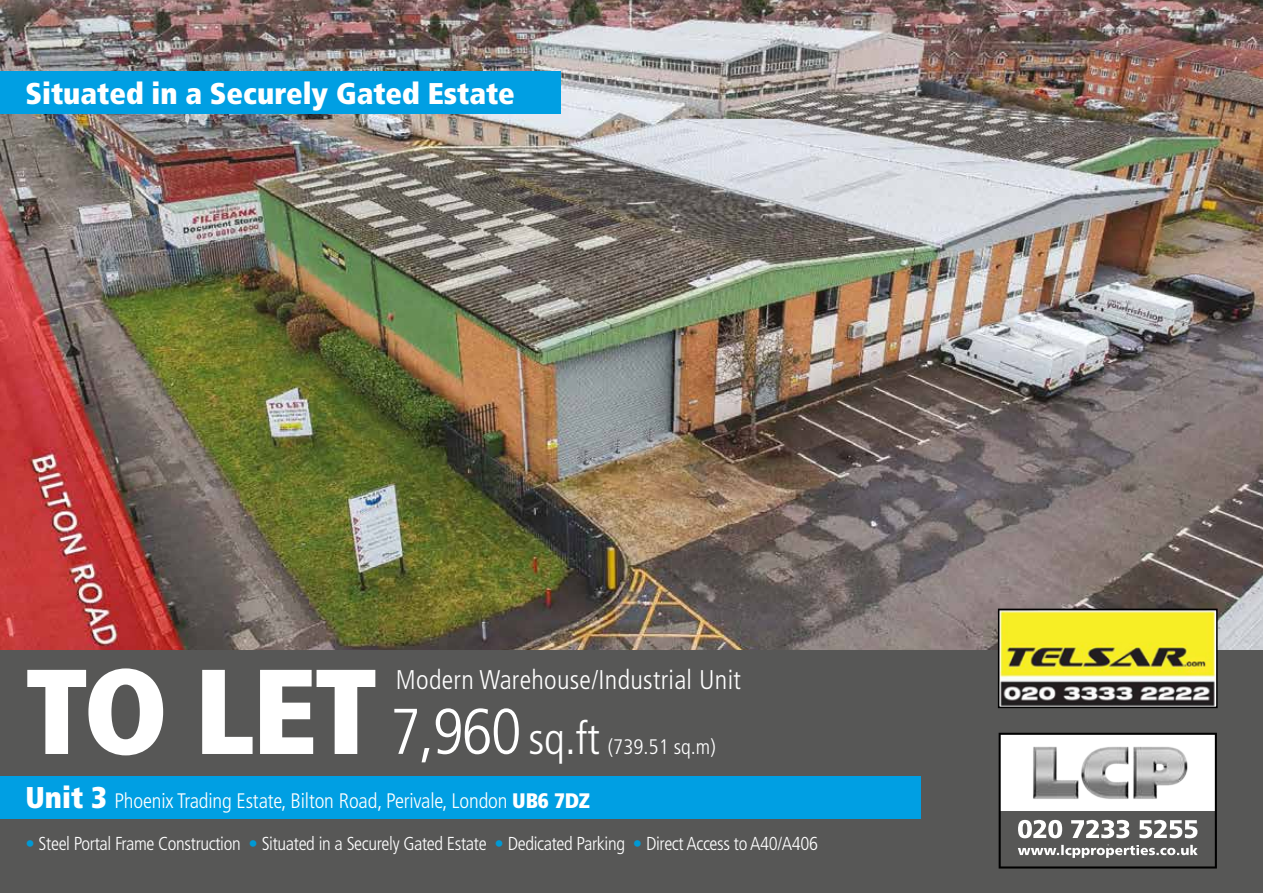
<style>
.page{position:relative;width:1263px;height:893px;background:#fff}
.page>*{position:absolute;margin:0;border:0;box-sizing:border-box;transform-origin:0 0}
.t1{font:900 condensed 120.45px "Frutiger";color:#fff}
.t2{font:900 condensed 30px "Frutiger";color:#fff}
.t3{font:300 condensed 27px "Frutiger";letter-spacing:.01em;color:#fff}
.t4{font:300 condensed 21px "Frutiger";letter-spacing:-.01em;color:#fff}
.t5{font:300 condensed 18.75px "Frutiger";letter-spacing:-.02em;color:#fff}
.s1{font-size:64.5px}
.s2{font-size:45px}
.s3{font-weight:900;font-size:30px}
.s4{font-weight:900}
.s5{color:#0099d4}
</style>
<div class="page">
<img style="left:0;top:0;width:1263px;height:651px">
<div style="left:0;top:651px;width:1263px;height:242px;background:#575756"></div>
<div style="left:0;top:776px;width:921px;height:43px;background:#009fe3"></div>
<svg style="left:999px;top:733px;width:218px;height:135px"></svg>
<img style="left:1022px;top:738px;width:171px;height:69px">
<img style="left:1001px;top:612px;width:213px;height:93px">
<div style="left:998px;top:609px;width:219px;height:99px;border:2px solid #000"></div>
<div style="left:0;top:71px;width:560px;height:43px;background:#009fe3"></div>
<h2 class="t2" style="left:26px;top:75px;width:491px">Situated in a Securely Gated Estate</h2>
<h1 class="t1" style="left:26px;top:638px;width:353px">TO LET</h1>
<h3 class="t3" style="left:396px;top:664px;width:346px">Modern Warehouse/Industrial Unit</h3>
<p class="t4" style="left:390px;top:735px;width:327px"><span class="s1">7,960</span><span class="s2">sq.ft</span> (739.51 sq.m)</p>
<p class="t4" style="left:26px;top:789px;width:566px"><span class="s3">Unit 3</span> Phoenix Trading Estate, Bilton Road, Perivale, London <span class="s4">UB6 7DZ</span></p>
<p class="t5" style="left:26px;top:833px;width:794px"><span class="s5">•</span> Steel Portal Frame Construction <span class="s5">•</span> Situated in a Securely Gated Estate <span class="s5">•</span> Dedicated Parking <span class="s5">•</span> Direct Access to A40/A406</p>
</div>
